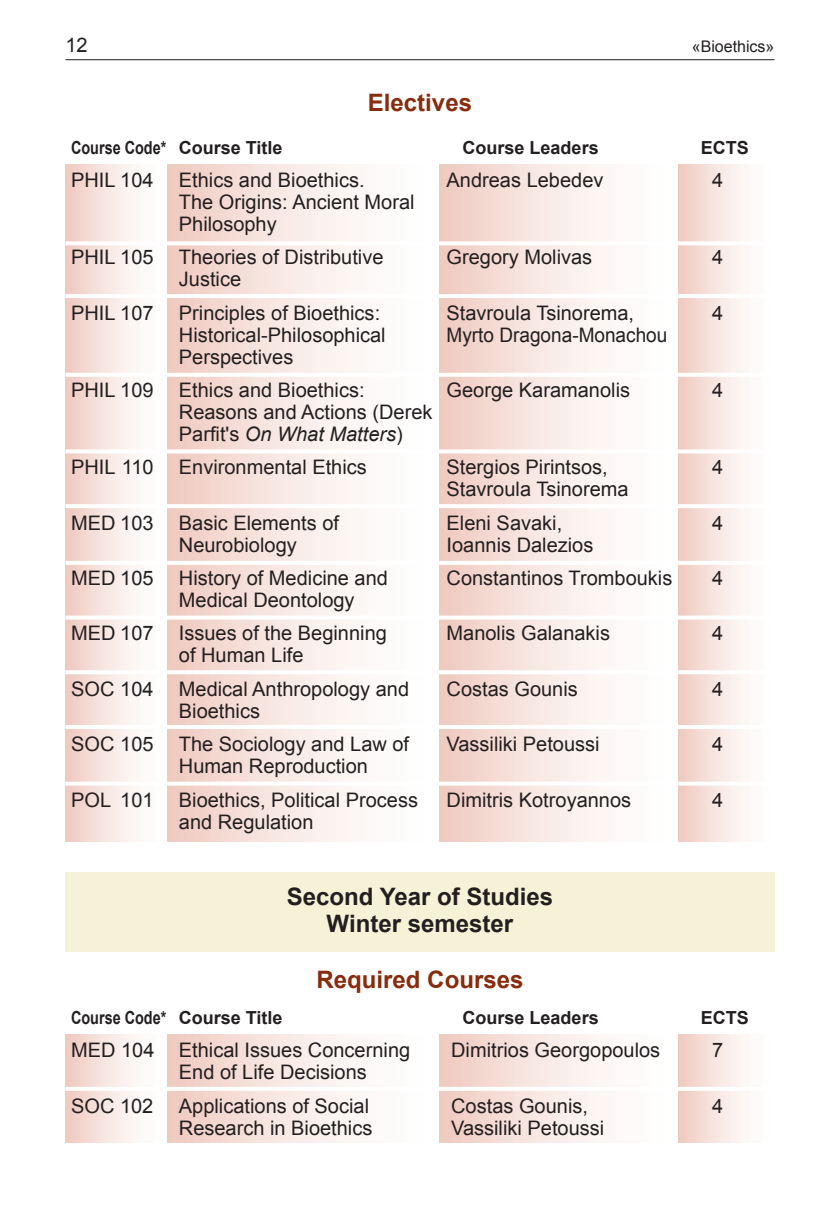
<style>
.page{position:relative;width:840px;height:1208px;background:#fff}
.page>*{position:absolute;margin:0;border:0;box-sizing:border-box;transform-origin:0 0}
.t1{font:700 24px/27.6px "Arial";color:#231f20;text-align:center}
.t2{font:700 24px "Arial";color:#872c0d}
.t3{font:20px/22px "Arial";color:#231f20}
.t4{font:20px "Arial";color:#231f20;scale:.95 1}
.t5{font:700 18px "Arial";color:#231f20;scale:.8 1}
.t6{font:700 18px "Arial";color:#231f20}
.t7{font:16px "Arial";color:#231f20}
.s1{font-style:italic}
</style>
<div class="page">
<hr style="left:65px;top:59px;width:709px;height:1px;background:#231f20">
<div style="left:65px;top:872px;width:709px;height:80px;background:#f5f2d7"></div>
<p class="t3" style="left:65px;top:34px;width:24px">12</p>
<p class="t7" style="left:691px;top:37px;width:84px">«Βioethics»</p>
<p class="t2" style="left:368px;top:89px;width:106px">Electives</p>
<p class="t5" style="left:71px;top:137px;width:266px">Course Code* Course Title</p>
<p class="t6" style="left:462px;top:137px;width:138px">Course Leaders</p>
<p class="t6" style="left:700px;top:137px;width:50px">ECTS</p>
<p class="t3" style="left:71px;top:169px;width:84px">PHIL 104</p>
<p class="t3" style="left:179px;top:169px;width:187px">Ethics and Bioethics.</p>
<p class="t3" style="left:446px;top:169px;width:158px">Andreas Lebedev</p>
<p class="t3" style="left:712px;top:169px;width:13px">4</p>
<p class="t3" style="left:179px;top:191px;width:237px">The Origins: Ancient Moral<br>Philosophy</p>
<p class="t3" style="left:71px;top:246px;width:84px">PHIL 105</p>
<p class="t3" style="left:179px;top:246px;width:206px">Theories of Distributive</p>
<p class="t3" style="left:446px;top:246px;width:147px">Gregory Molivas</p>
<p class="t3" style="left:712px;top:246px;width:13px">4</p>
<p class="t3" style="left:179px;top:268px;width:64px">Justice</p>
<p class="t3" style="left:71px;top:302px;width:84px">PHIL 107</p>
<p class="t3" style="left:179px;top:302px;width:203px">Principles of Bioethics:</p>
<p class="t3" style="left:446px;top:302px;width:189px">Stavroula Tsinorema,</p>
<p class="t3" style="left:712px;top:302px;width:13px">4</p>
<p class="t3" style="left:179px;top:324px;width:208px">Historical-Philosophical</p>
<p class="t4" style="left:446px;top:324px;width:234px">Myrto Dragona-Monachou</p>
<p class="t3" style="left:179px;top:346px;width:116px">Perspectives</p>
<p class="t3" style="left:71px;top:379px;width:84px">PHIL 109</p>
<p class="t3" style="left:179px;top:379px;width:187px">Ethics and Bioethics:</p>
<p class="t3" style="left:446px;top:379px;width:185px">George Karamanolis</p>
<p class="t3" style="left:712px;top:379px;width:13px">4</p>
<p class="t3" style="left:179px;top:401px;width:255px">Reasons and Actions (Derek<br>Parfit's <span class="s1">On What Matters</span>)</p>
<p class="t3" style="left:71px;top:457px;width:84px">PHIL 110</p>
<p class="t3" style="left:179px;top:457px;width:189px">Environmental Ethics</p>
<p class="t3" style="left:446px;top:457px;width:163px">Stergios Pirintsos,</p>
<p class="t3" style="left:712px;top:457px;width:13px">4</p>
<p class="t3" style="left:446px;top:479px;width:183px">Stavroula Tsinorema</p>
<p class="t3" style="left:71px;top:512px;width:84px">MED 103</p>
<p class="t3" style="left:179px;top:512px;width:162px">Basic Elements of</p>
<p class="t3" style="left:446px;top:512px;width:117px">Eleni Savaki,</p>
<p class="t3" style="left:712px;top:512px;width:13px">4</p>
<p class="t3" style="left:179px;top:534px;width:119px">Neurobiology</p>
<p class="t3" style="left:446px;top:534px;width:148px">Ioannis Dalezios</p>
<p class="t3" style="left:71px;top:567px;width:84px">MED 105</p>
<p class="t3" style="left:179px;top:567px;width:210px">History of Medicine and</p>
<p class="t3" style="left:446px;top:567px;width:227px">Constantinos Tromboukis</p>
<p class="t3" style="left:712px;top:567px;width:13px">4</p>
<p class="t3" style="left:179px;top:589px;width:177px">Medical Deontology</p>
<p class="t3" style="left:71px;top:623px;width:84px">MED 107</p>
<p class="t3" style="left:179px;top:623px;width:209px">Issues of the Beginning</p>
<p class="t3" style="left:446px;top:623px;width:165px">Manolis Galanakis</p>
<p class="t3" style="left:712px;top:623px;width:13px">4</p>
<p class="t3" style="left:179px;top:645px;width:126px">of Human Life</p>
<p class="t3" style="left:71px;top:678px;width:84px">SOC 104</p>
<p class="t3" style="left:179px;top:678px;width:232px">Medical Anthropology and</p>
<p class="t3" style="left:446px;top:678px;width:133px">Costas Gounis</p>
<p class="t3" style="left:712px;top:678px;width:13px">4</p>
<p class="t3" style="left:179px;top:700px;width:83px">Bioethics</p>
<p class="t3" style="left:71px;top:733px;width:84px">SOC 105</p>
<p class="t3" style="left:179px;top:733px;width:232px">The Sociology and Law of</p>
<p class="t3" style="left:446px;top:733px;width:155px">Vassiliki Petoussi</p>
<p class="t3" style="left:712px;top:733px;width:13px">4</p>
<p class="t3" style="left:179px;top:755px;width:190px">Human Reproduction</p>
<p class="t3" style="left:71px;top:789px;width:84px">POL 101</p>
<p class="t3" style="left:179px;top:789px;width:240px">Bioethics, Political Process</p>
<p class="t3" style="left:446px;top:789px;width:186px">Dimitris Kotroyannos</p>
<p class="t3" style="left:712px;top:789px;width:13px">4</p>
<p class="t3" style="left:179px;top:811px;width:136px">and Regulation</p>
<p class="t1" style="left:287px;top:882px;width:268px">Second Year of Studies<br>Winter semester</p>
<p class="t2" style="left:316px;top:967px;width:208px">Required Courses</p>
<p class="t5" style="left:71px;top:1008px;width:266px">Course Code* Course Title</p>
<p class="t6" style="left:462px;top:1008px;width:138px">Course Leaders</p>
<p class="t6" style="left:700px;top:1008px;width:50px">ECTS</p>
<p class="t3" style="left:71px;top:1039px;width:340px">MED 104 Ethical Issues Concerning</p>
<p class="t3" style="left:451px;top:1039px;width:210px">Dimitrios Georgopoulos</p>
<p class="t3" style="left:712px;top:1039px;width:13px">7</p>
<p class="t3" style="left:179px;top:1061px;width:189px">End of Life Decisions</p>
<p class="t3" style="left:71px;top:1095px;width:84px">SOC 102</p>
<p class="t3" style="left:179px;top:1095px;width:192px">Applications of Social</p>
<p class="t3" style="left:451px;top:1095px;width:138px">Costas Gounis,</p>
<p class="t3" style="left:712px;top:1095px;width:13px">4</p>
<p class="t3" style="left:179px;top:1117px;width:195px">Research in Bioethics</p>
<p class="t3" style="left:451px;top:1117px;width:155px">Vassiliki Petoussi</p>
</div>
